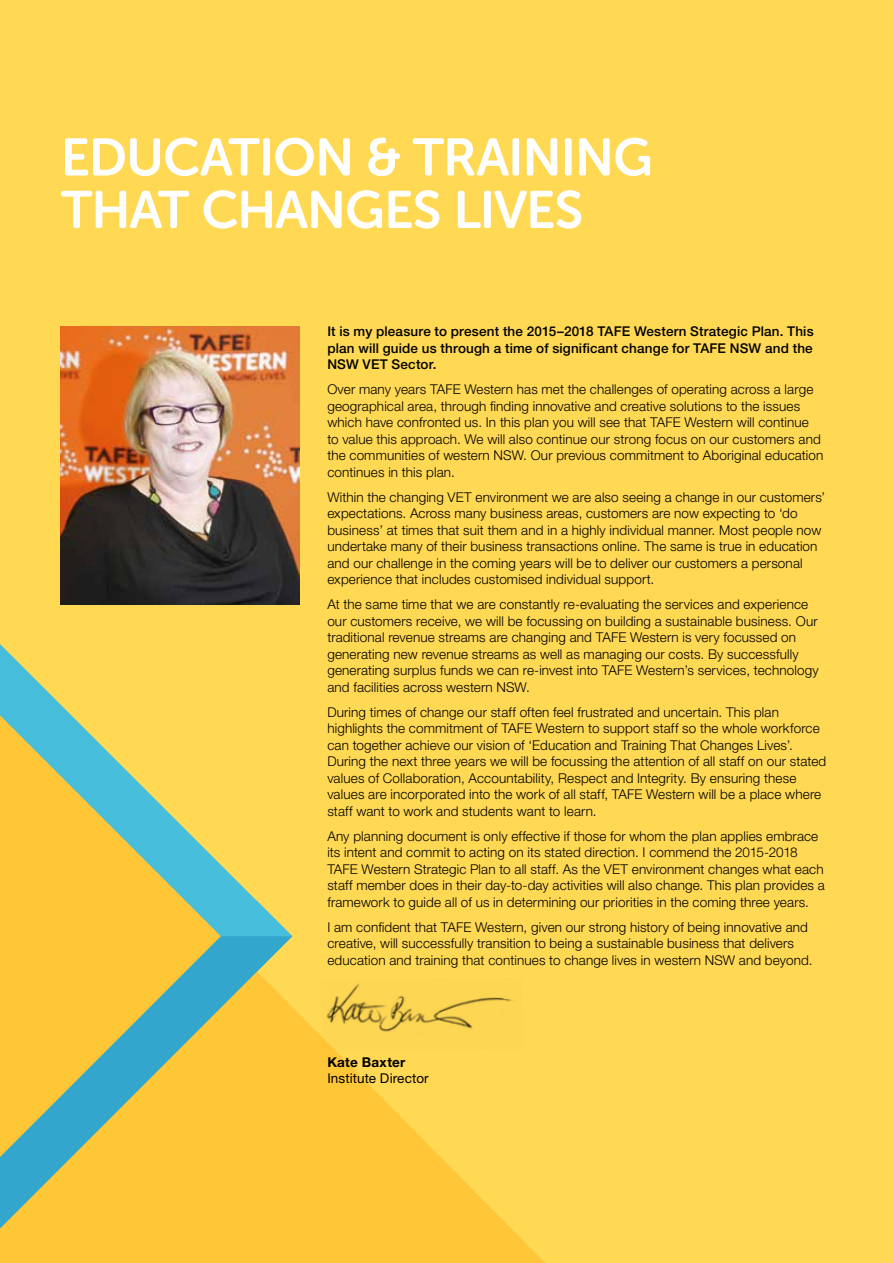
<style>
.page{position:relative;width:893px;height:1263px;background:#fff}
.page>*{position:absolute;margin:0;border:0;box-sizing:border-box;transform-origin:0 0}
.t1{font:52.5px/52.5px "Museo Sans Rounded 700";letter-spacing:-.02em;color:#fff}
.t2{font:300 13.5px/16.5px "Helvetica Neue LT Std";letter-spacing:.01em;color:#000}
.t3{font:500 13.5px/16.5px "Helvetica Neue LT Std";letter-spacing:.01em;color:#000;text-align:justify}
.t4{font:13.5px "Helvetica Neue LT Std";letter-spacing:.01em;color:#000}
.t5{font:700 13.5px "Helvetica Neue LT Std";letter-spacing:.02em;color:#000}
</style>
<div class="page">
<div style="left:0;top:1px;width:893px;height:1262px;background:#ffd854"></div>
<svg style="left:292px;top:936px;width:253px;height:327px"></svg>
<img style="left:61px;top:327px;width:239px;height:278px">
<img style="left:321px;top:978px;width:202px;height:71px">
<svg style="left:0;top:644px;width:256px;height:256px"></svg>
<svg style="left:0;top:900px;width:292px;height:36px;background:#d1c560"></svg>
<svg style="left:0;top:936px;width:292px;height:327px;background:#d7c054"></svg>
<h1 class="t1" style="left:61px;top:131px;width:593px">EDUCATION &amp; TRAINING<br>THAT CHANGES LIVES</h1>
<p class="t3" style="left:327px;top:323px;width:488px">It is my pleasure to present the 2015–2018 TAFE Western Strategic Plan. This plan will guide us through a time of significant change for TAFE NSW and the NSW VET Sector.</p>
<p class="t2" style="left:327px;top:381px;width:498px">Over many years TAFE Western has met the challenges of operating across a large geographical area, through finding innovative and creative solutions to the issues which have confronted us. In this plan you will see that TAFE Western will continue to value this approach. We will also continue our strong focus on our customers and the communities of western NSW. Our previous commitment to Aboriginal education continues in this plan.</p>
<p class="t2" style="left:327px;top:488px;width:499px">Within the changing VET environment we are also seeing a change in our customers’ expectations. Across many business areas, customers are now expecting to ‘do business’ at times that suit them and in a highly individual manner. Most people now undertake many of their business transactions online. The same is true in education and our challenge in the coming years will be to deliver our customers a personal experience that includes customised individual support.</p>
<p class="t2" style="left:327px;top:596px;width:493px">At the same time that we are constantly re-evaluating the services and experience our customers receive, we will be focussing on building a sustainable business. Our traditional revenue streams are changing and TAFE Western is very focussed on generating new revenue streams as well as managing our costs. By successfully generating surplus funds we can re-invest into TAFE Western’s services, technology and facilities across western NSW.</p>
<p class="t2" style="left:327px;top:703px;width:500px">During times of change our staff often feel frustrated and uncertain. This plan highlights the commitment of TAFE Western to support staff so the whole workforce can together achieve our vision of ‘Education and Training That Changes Lives’.<br>During the next three years we will be focussing the attention of all staff on our stated values of Collaboration, Accountability, Respect and Integrity. By ensuring these values are incorporated into the work of all staff, TAFE Western will be a place where staff want to work and students want to learn.</p>
<p class="t2" style="left:327px;top:827px;width:499px">Any planning document is only effective if those for whom the plan applies embrace its intent and commit to acting on its stated direction. I commend the 2015-2018<br>TAFE Western Strategic Plan to all staff. As the VET environment changes what each staff member does in their day-to-day activities will also change. This plan provides a framework to guide all of us in determining our priorities in the coming three years.</p>
<p class="t2" style="left:327px;top:918px;width:487px">I am confident that TAFE Western, given our strong history of being innovative and creative, will successfully transition to being a sustainable business that delivers education and training that continues to change lives in western NSW and beyond.</p>
<p class="t5" style="left:327px;top:1053px;width:80px">Kate Baxter</p>
<p class="t4" style="left:327px;top:1070px;width:103px">Institute Director</p>
</div>
